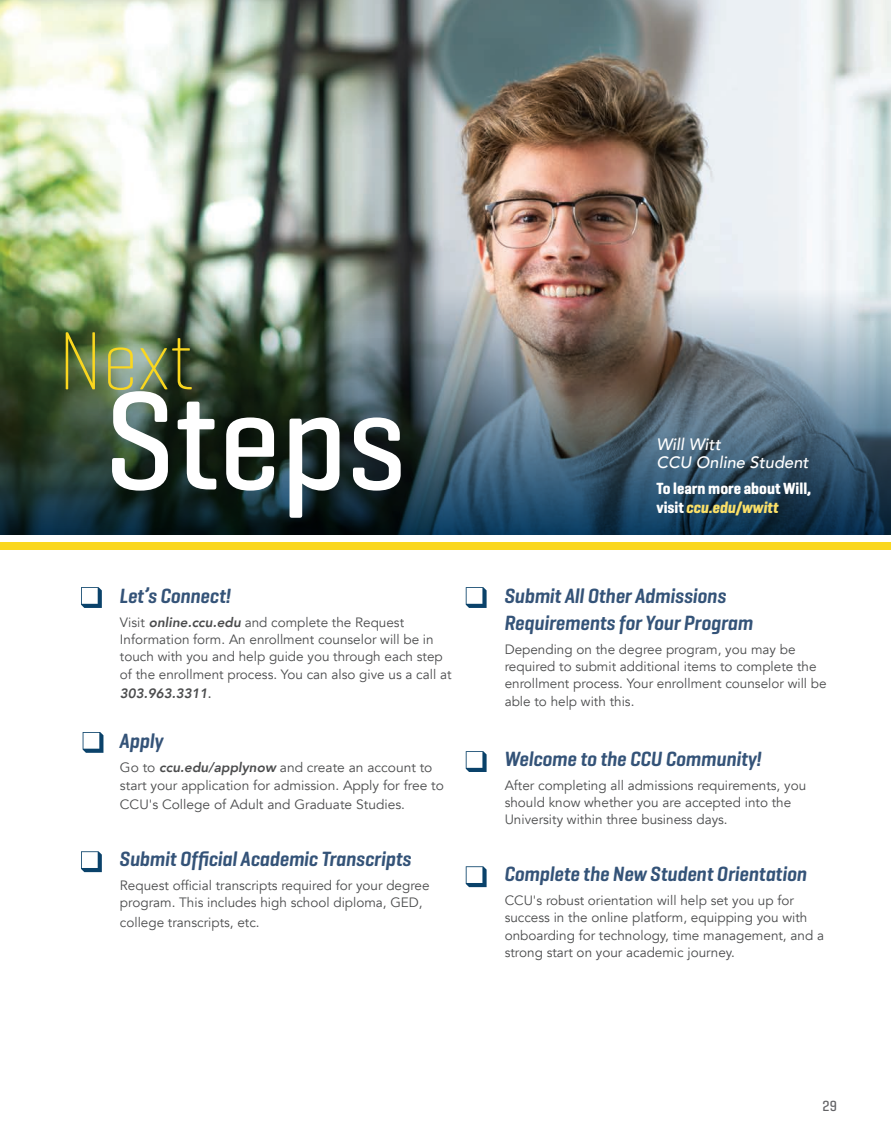
<style>
.page{position:relative;width:891px;height:1134px;background:#fff}
.page>*{position:absolute;margin:0;border:0;box-sizing:border-box;transform-origin:0 0}
.Cover_-_Possible{font:500 142.8px "Geogrotesque Cond";color:#fff}
.Cover_-_All_Things{font:200 84px "Geogrotesque Cond";color:#fad71f}
.Checklist_Title{font:italic 600 21px/27px "Geogrotesque Cond";color:#345378}
.Checklist_Body{font:italic 600 21px "Geogrotesque Cond";color:#345378}
.Photo_Caption{font:700 16.5px/19.5px "Geogrotesque Cond";color:#fff}
.Body_Copy{font:italic 500 16.5px "Avenir";color:#fff}
.Page_Numbers{font:500 15px "Geogrotesque Cond";color:#636366}
.Checklist_Body-2{font:13.5px/17.2px "Avenir";color:#4b4c4d}
.Checklist_Title-2{font:13.5px/17.2px "Avenir";color:#4b4c4d}
.Checklist_Title-3{font:italic 800 13.5px "Avenir";color:#4b4c4d}
.s1{font-weight:800;font-style:italic}
.s2{font-weight:500;font-style:normal}
.s3{font-style:italic;color:#fbe068}
</style>
<div class="page">
<img style="left:0;top:0;width:891px;height:290px">
<img style="left:0;top:290px;width:891px;height:245px">
<div style="left:0;top:542px;width:891px;height:8px;background:#fad71f"></div>
<svg style="left:81px;top:587px;width:21px;height:21px"></svg>
<svg style="left:83px;top:732px;width:20px;height:21px"></svg>
<svg style="left:81px;top:851px;width:21px;height:21px"></svg>
<svg style="left:466px;top:587px;width:21px;height:21px"></svg>
<svg style="left:466px;top:751px;width:21px;height:21px"></svg>
<svg style="left:466px;top:866px;width:21px;height:21px"></svg>
<h1 class="Cover_-_All_Things" style="left:58px;top:308px;width:136px">Next</h1>
<h1 class="Cover_-_Possible" style="left:105px;top:352px;width:303px">Steps</h1>
<h2 class="Checklist_Title" style="left:120px;top:582px;width:113px">Let’s Connect!</h2>
<h2 class="Checklist_Title-2" style="left:120px;top:614px;width:333px">Visit <span class="s1">online.ccu.edu</span> and complete the Request Information form. An enrollment counselor will be in touch with you and help guide you through each step of the enrollment process. You can also give us a call at</h2>
<h2 class="Checklist_Title-3" style="left:120px;top:685px;width:93px">303.963.3311<span class="s2">.</span></h2>
<h2 class="Checklist_Title" style="left:120px;top:727px;width:45px">Apply</h2>
<p class="Checklist_Body-2" style="left:120px;top:759px;width:326px">Go to <span class="s1">ccu.edu/applynow</span> and create an account to start your application for admission. Apply for free to</p>
<p class="Checklist_Body-2" style="left:120px;top:796px;width:287px">CCU's College of Adult and Graduate Studies.</p>
<h2 class="Checklist_Title" style="left:120px;top:845px;width:293px">Submit Official Academic Transcripts</h2>
<p class="Checklist_Body-2" style="left:120px;top:877px;width:311px">Request official transcripts required for your degree program. This includes high school diploma, GED,</p>
<p class="Checklist_Body-2" style="left:120px;top:914px;width:141px">college transcripts, etc.</p>
<p class="Body_Copy" style="left:656px;top:434px;width:66px">Will Witt</p>
<p class="Body_Copy" style="left:656px;top:452px;width:154px">CCU Online Student</p>
<p class="Photo_Caption" style="left:656px;top:478px;width:156px">To learn more about Will, visit <span class="s3">ccu.edu/wwitt</span></p>
<h2 class="Checklist_Title" style="left:505px;top:582px;width:250px">Submit All Other Admissions<br>Requirements for Your Program</h2>
<p class="Checklist_Body-2" style="left:505px;top:641px;width:323px">Depending on the degree program, you may be required to submit additional items to complete the enrollment process. Your enrollment counselor will be able to help with this.</p>
<h2 class="Checklist_Title" style="left:505px;top:745px;width:259px">Welcome to the CCU Community!</h2>
<p class="Checklist_Body-2" style="left:505px;top:777px;width:303px">After completing all admissions requirements, you should know whether you are accepted into the<br>University within three business days.</p>
<p class="Checklist_Body" style="left:505px;top:861px;width:304px">Complete the New Student Orientation</p>
<p class="Checklist_Body-2" style="left:505px;top:892px;width:321px">CCU's robust orientation will help set you up for success in the online platform, equipping you with onboarding for technology, time management, and a strong start on your academic journey.</p>
<p class="Page_Numbers" style="left:823px;top:1096px;width:16px">29</p>
</div>
